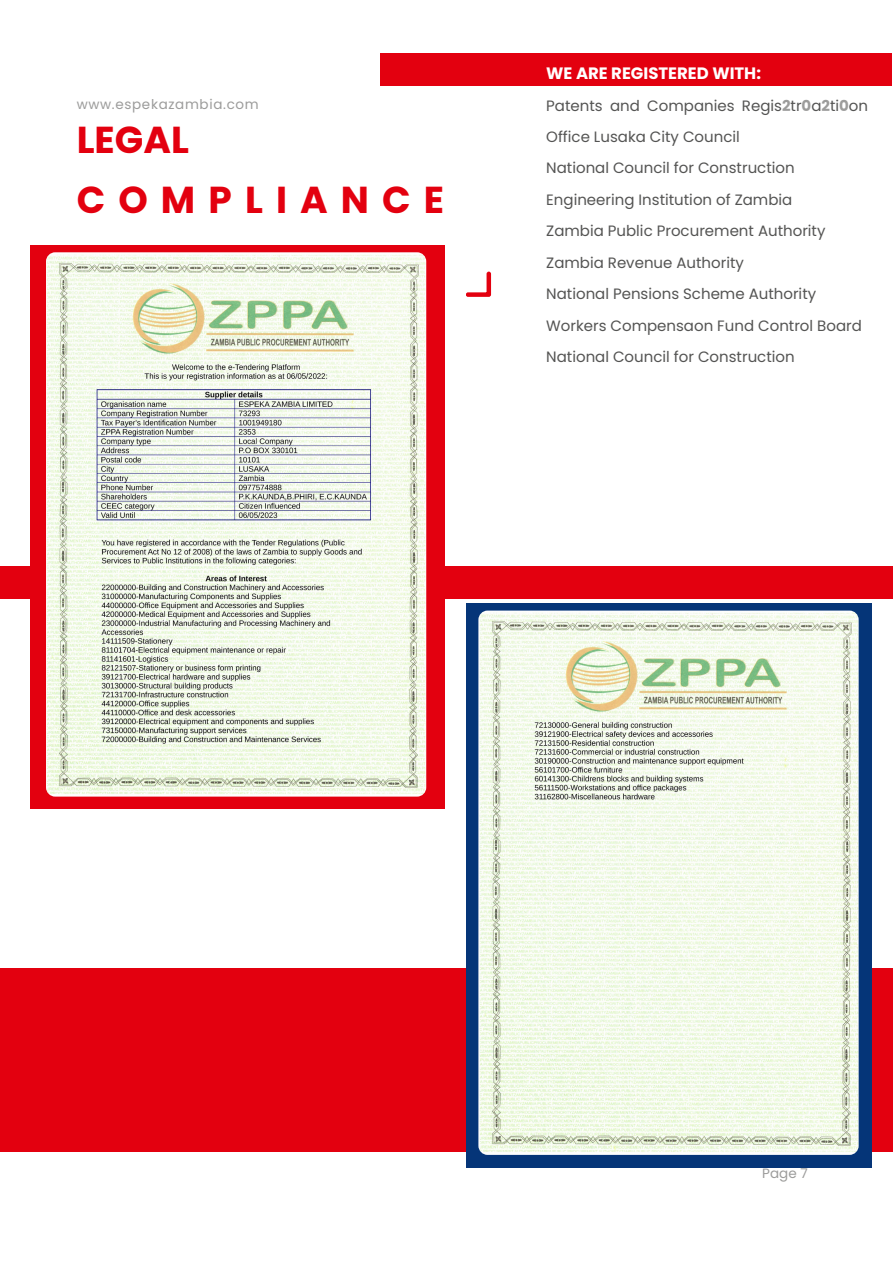
<style>
.page{position:relative;width:893px;height:1264px;background:#fff}
.page>*{position:absolute;margin:0;border:0;box-sizing:border-box;transform-origin:0 0}
.t1{font:700 37.5px/59.6px "Poppins";letter-spacing:.35em;color:#e3000f}
.t2{font:700 16.5px "Poppins";color:#fff}
.t3{font:15px/31.5px "Poppins";color:#545453}
.t4{font:13.5px "Poppins";letter-spacing:.05em;color:#9c9c9b}
.s1{font-weight:700;color:#9c9c9b}
</style>
<div class="page">
<div style="left:0;top:968px;width:892px;height:183px;background:#e3000f"></div>
<div style="left:0;top:566px;width:892px;height:32px;background:#e3000f"></div>
<div style="left:380px;top:53px;width:512px;height:32px;background:#e3000f"></div>
<svg style="left:466px;top:271px;width:25px;height:26px"></svg>
<div style="left:30px;top:245px;width:414px;height:564px;background:#e3000f"></div>
<div style="left:465px;top:603px;width:406px;height:564px;background:#053578"></div>
<img style="left:46px;top:252px;width:380px;height:544px;border-radius:9px">
<img style="left:478px;top:610px;width:380px;height:544px;border-radius:9px">
<p class="t4" style="left:77px;top:95px;width:184px">www.espekazambia.com</p>
<h1 class="t1" style="left:77px;top:110px;width:369px">LEGAL<br>COMPLIANCE</h1>
<p class="t2" style="left:546px;top:62px;width:216px">WE ARE REGISTERED WITH:</p>
<p class="t3" style="left:546px;top:89px;width:323px">Patents and Companies Regis<span class="s1">2</span>tr<span class="s1">0</span>a<span class="s1">2</span>ti<span class="s1">0</span>on Office Lusaka City Council<br>National Council for Construction Engineering Institution of Zambia<br>Zambia Public Procurement Authority Zambia Revenue Authority<br>National Pensions Scheme Authority Workers Compensaon Fund Control Board National Council for Construction</p>
<p class="t4" style="left:762px;top:1163px;width:47px">Page 7</p>
</div>
